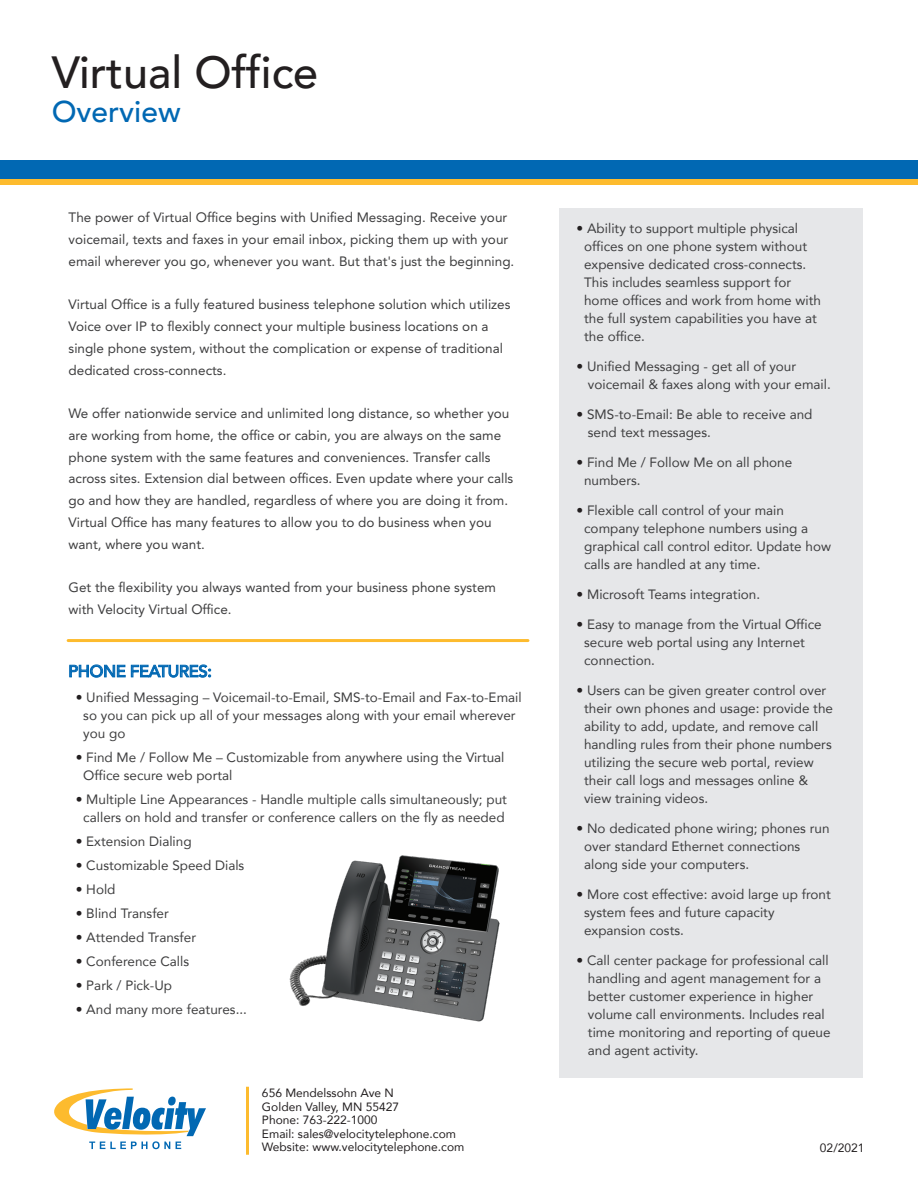
<style>
.page{position:relative;width:918px;height:1188px;background:#fff}
.page>*{position:absolute;margin:0;border:0;box-sizing:border-box;transform-origin:0 0}
.t1{font:500 45px "Avenir";color:#231f20}
.t2{font:500 30px "Avenir";color:#0168b3}
.t3{font:500 16.5px "Avenir";letter-spacing:-.02em;color:#0168b3}
.t4{font:13.5px/18px "Avenir";color:#3e3e3f}
.t5{font:13.5px/21.8px "Avenir LT Std";color:#3e3e3f}
.t6{font:12px/13.5px "Avenir";color:#231f20}
.s1{color:#231f20}
</style>
<div class="page">
<div style="left:0;top:166px;width:918px;height:19px;background:#fdbb2e"></div>
<svg style="left:54px;top:1088px;width:152px;height:61px"></svg>
<hr style="left:246px;top:1087px;width:3px;height:68px;background:#fdbb2e">
<div style="left:0;top:160px;width:918px;height:19px;background:#0168b3"></div>
<div style="left:559px;top:208px;width:303px;height:870px;background:#e6e7e9"></div>
<svg style="left:69px;top:665px;width:142px;height:13px"></svg>
<hr style="left:68px;top:639px;width:460px;height:3px;background:#fdbb2e">
<img style="left:289px;top:855px;width:211px;height:167px">
<h1 class="t1" style="left:52px;top:33px;width:268px">Virtual Office</h1>
<h2 class="t2" style="left:52px;top:86px;width:130px">Overview</h2>
<p class="t5" style="left:69px;top:207px;width:447px">The power of Virtual Office begins with Unified Messaging. Receive your voicemail, texts and faxes in your email inbox, picking them up with your email wherever you go, whenever you want. But that's just the beginning.</p>
<p class="t5" style="left:69px;top:294px;width:443px">Virtual Office is a fully featured business telephone solution which utilizes Voice over IP to flexibly connect your multiple business locations on a single phone system, without the complication or expense of traditional dedicated cross-connects.</p>
<p class="t5" style="left:69px;top:403px;width:446px">We offer nationwide service and unlimited long distance, so whether you are working from home, the office or cabin, you are always on the same phone system with the same features and conveniences. Transfer calls across sites. Extension dial between offices. Even update where your calls go and how they are handled, regardless of where you are doing it from.<br>Virtual Office has many features to allow you to do business when you want, where you want.</p>
<p class="t5" style="left:69px;top:577px;width:429px">Get the flexibility you always wanted from your business phone system with Velocity Virtual Office.</p>
<p class="t3" style="left:68px;top:657px;width:145px">PHONE FEATURES:</p>
<p class="t4" style="left:83px;top:688px;width:440px;text-indent:-8px"><span class="s1">•</span> Unified Messaging – Voicemail-to-Email, SMS-to-Email and Fax-to-Email so you can pick up all of your messages along with your email wherever you go</p>
<p class="t4" style="left:83px;top:748px;width:423px;text-indent:-8px"><span class="s1">•</span> Find Me / Follow Me – Customizable from anywhere using the Virtual<br>Office secure web portal</p>
<p class="t4" style="left:76px;top:790px;width:433px;text-align:center"><span class="s1">•</span> Multiple Line Appearances - Handle multiple calls simultaneously; put callers on hold and transfer or conference callers on the fly as needed</p>
<p class="t4" style="left:76px;top:832px;width:117px"><span class="s1">•</span> Extension Dialing</p>
<p class="t4" style="left:76px;top:856px;width:170px"><span class="s1">•</span> Customizable Speed Dials</p>
<p class="t4" style="left:76px;top:880px;width:41px"><span class="s1">•</span> Hold</p>
<p class="t4" style="left:76px;top:904px;width:95px"><span class="s1">•</span> Blind Transfer</p>
<p class="t4" style="left:76px;top:928px;width:122px"><span class="s1">•</span> Attended Transfer</p>
<p class="t4" style="left:76px;top:952px;width:115px"><span class="s1">•</span> Conference Calls</p>
<p class="t4" style="left:76px;top:976px;width:98px"><span class="s1">•</span> Park / Pick-Up</p>
<p class="t4" style="left:76px;top:1000px;width:173px"><span class="s1">•</span> And many more features...</p>
<p class="t6" style="left:262px;top:1086px;width:204px">656 Mendelssohn Ave N<br>Golden Valley, MN 55427<br>Phone: 763-222-1000<br>Email: sales@velocitytelephone.com<br>Website: www.velocitytelephone.com</p>
<p class="t4" style="left:584px;top:219px;width:238px;text-indent:-8px"><span class="s1">•</span> Ability to support multiple physical offices on one phone system without expensive dedicated cross-connects.<br>This includes seamless support for home offices and work from home with the full system capabilities you have at the office.</p>
<p class="t4" style="left:588px;top:357px;width:244px;text-indent:-11px"><span class="s1">•</span> Unified Messaging - get all of your voicemail &amp; faxes along with your email.</p>
<p class="t4" style="left:588px;top:405px;width:226px;text-indent:-11px"><span class="s1">•</span> SMS-to-Email: Be able to receive and send text messages.</p>
<p class="t4" style="left:584px;top:453px;width:210px;text-indent:-8px"><span class="s1">•</span> Find Me / Follow Me on all phone numbers.</p>
<p class="t4" style="left:584px;top:501px;width:248px;text-indent:-8px"><span class="s1">•</span> Flexible call control of your main company telephone numbers using a graphical call control editor. Update how calls are handled at any time.</p>
<p class="t4" style="left:577px;top:585px;width:185px"><span class="s1">•</span> Microsoft Teams integration.</p>
<p class="t4" style="left:584px;top:615px;width:239px;text-indent:-8px"><span class="s1">•</span> Easy to manage from the Virtual Office secure web portal using any Internet connection.</p>
<p class="t4" style="left:584px;top:681px;width:250px;text-indent:-8px"><span class="s1">•</span> Users can be given greater control over their own phones and usage: provide the ability to add, update, and remove call handling rules from their phone numbers utilizing the secure web portal, review their call logs and messages online &amp; view training videos.</p>
<p class="t4" style="left:584px;top:819px;width:247px;text-indent:-8px"><span class="s1">•</span> No dedicated phone wiring; phones run over standard Ethernet connections along side your computers.</p>
<p class="t4" style="left:584px;top:885px;width:248px;text-indent:-8px"><span class="s1">•</span> More cost effective: avoid large up front system fees and future capacity expansion costs.</p>
<p class="t4" style="left:588px;top:951px;width:244px;text-indent:-11px"><span class="s1">•</span> Call center package for professional call handling and agent management for a better customer experience in higher volume call environments. Includes real time monitoring and reporting of queue and agent activity.</p>
<p class="t6" style="left:820px;top:1140px;width:46px">02/2021</p>
</div>
